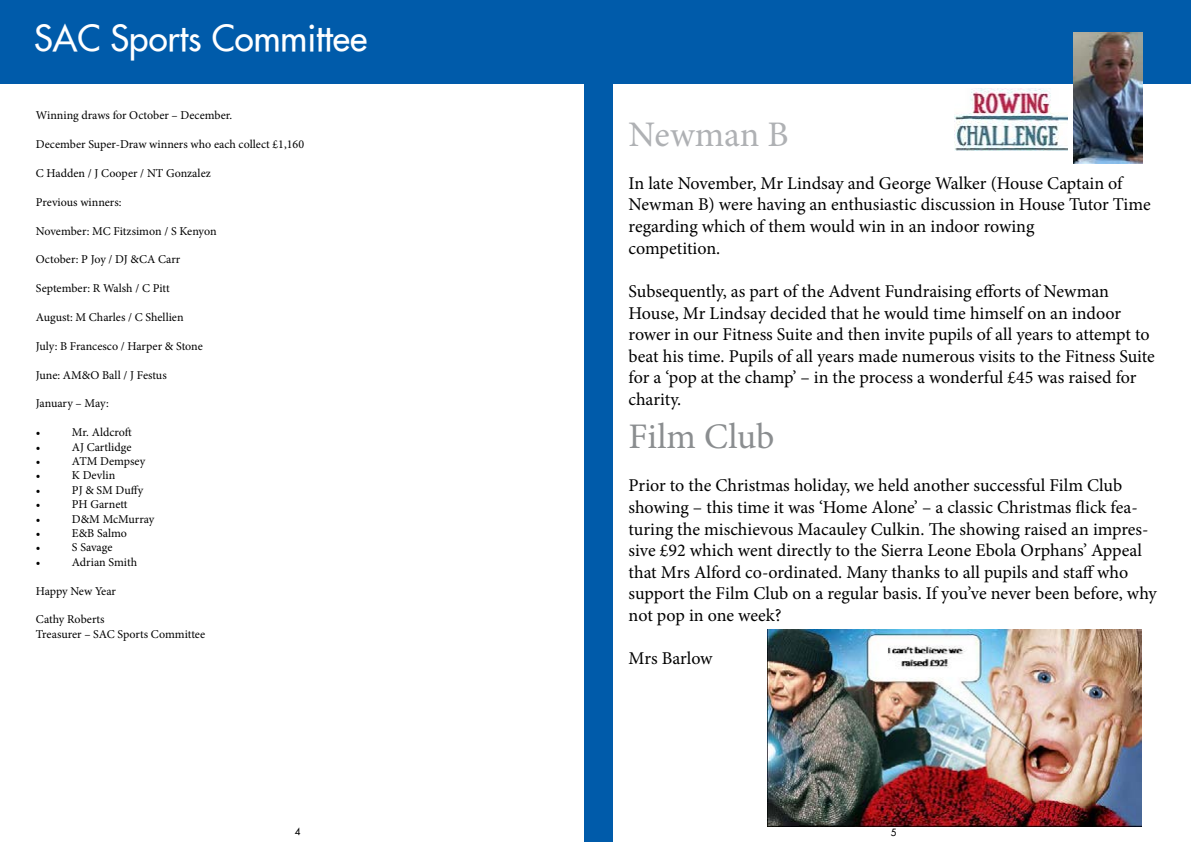
<style>
.page{position:relative;width:1191px;height:842px;background:#fff}
.page>*{position:absolute;margin:0;border:0;box-sizing:border-box;transform-origin:0 0}
.t1{font:36px "Fusi Normal";color:#fff}
.t2{font:36px "Minion Pro";color:#8b8e90}
.t3{font:36px "Minion Pro";letter-spacing:-.005em;color:#afb1b4}
.t4{font:18px/21.6px "Minion Pro";letter-spacing:-.005em;color:#000}
.t5{font:12px/14.4px "Minion Pro";color:#000}
.t6{font:10px "Fusi Normal";color:#000}
</style>
<div class="page">
<div style="left:0;top:0;width:1191px;height:83px;background:#005baa"></div>
<div style="left:584px;top:0;width:28px;height:842px;background:#005baa"></div>
<img style="left:954px;top:88px;width:113px;height:63px">
<img style="left:767px;top:630px;width:374px;height:196px">
<img style="left:1073px;top:33px;width:69px;height:130px">
<h1 class="t1" style="left:34px;top:15px;width:334px">SAC Sports Committee</h1>
<p class="t5" style="left:36px;top:108px;width:198px">Winning draws for October – December.</p>
<p class="t5" style="left:36px;top:137px;width:270px">December Super-Draw winners who each collect £1,160</p>
<p class="t5" style="left:36px;top:166px;width:176px">C Hadden / J Cooper / NT Gonzalez</p>
<p class="t5" style="left:36px;top:195px;width:87px">Previous winners:</p>
<p class="t5" style="left:36px;top:224px;width:182px">November: MC Fitzsimon / S Kenyon</p>
<p class="t5" style="left:36px;top:252px;width:146px">October: P Joy / DJ &amp;CA Carr</p>
<p class="t5" style="left:36px;top:281px;width:135px">September: R Walsh / C Pitt</p>
<p class="t5" style="left:36px;top:310px;width:149px">August: M Charles / C Shellien</p>
<p class="t5" style="left:36px;top:339px;width:168px">July: B Francesco / Harper &amp; Stone</p>
<p class="t5" style="left:36px;top:368px;width:132px">June: AM&amp;O Ball / J Festus</p>
<p class="t5" style="left:36px;top:396px;width:74px">January – May:</p>
<p class="t5" style="left:36px;top:425px;width:6px">•</p>
<p class="t5" style="left:72px;top:425px;width:61px">Mr. Aldcroft</p>
<p class="t5" style="left:36px;top:440px;width:6px">•</p>
<p class="t5" style="left:72px;top:440px;width:61px">AJ Cartlidge</p>
<p class="t5" style="left:36px;top:454px;width:6px">•</p>
<p class="t5" style="left:72px;top:454px;width:75px">ATM Dempsey</p>
<p class="t5" style="left:36px;top:468px;width:6px">•</p>
<p class="t5" style="left:72px;top:468px;width:45px">K Devlin</p>
<p class="t5" style="left:36px;top:483px;width:6px">•</p>
<p class="t5" style="left:72px;top:483px;width:73px">PJ &amp; SM Duffy</p>
<p class="t5" style="left:36px;top:497px;width:6px">•</p>
<p class="t5" style="left:72px;top:497px;width:57px">PH Garnett</p>
<p class="t5" style="left:36px;top:512px;width:6px">•</p>
<p class="t5" style="left:72px;top:512px;width:84px">D&amp;M McMurray</p>
<p class="t5" style="left:36px;top:526px;width:6px">•</p>
<p class="t5" style="left:72px;top:526px;width:57px">E&amp;B Salmo</p>
<p class="t5" style="left:36px;top:540px;width:6px">•</p>
<p class="t5" style="left:72px;top:540px;width:42px">S Savage</p>
<p class="t5" style="left:36px;top:555px;width:6px">•</p>
<p class="t5" style="left:72px;top:555px;width:67px">Adrian Smith</p>
<p class="t5" style="left:36px;top:584px;width:82px">Happy New Year</p>
<p class="t5" style="left:36px;top:612px;width:171px">Cathy Roberts<br>Treasurer – SAC Sports Committee</p>
<h1 class="t3" style="left:628px;top:110px;width:162px">Newman B</h1>
<p class="t4" style="left:628px;top:172px;width:524px">In late November, Mr Lindsay and George Walker (House Captain of Newman B) were having an enthusiastic discussion in House Tutor Time regarding which of them would win in an indoor rowing<br>competition.</p>
<p class="t4" style="left:628px;top:280px;width:528px">Subsequently, as part of the Advent Fundraising efforts of Newman House, Mr Lindsay decided that he would time himself on an indoor rower in our Fitness Suite and then invite pupils of all years to attempt to beat his time. Pupils of all years made numerous visits to the Fitness Suite for a ‘pop at the champ’ – in the process a wonderful £45 was raised for charity.</p>
<h1 class="t2" style="left:628px;top:412px;width:147px">Film Club</h1>
<p class="t4" style="left:628px;top:475px;width:530px">Prior to the Christmas holiday, we held another successful Film Club showing – this time it was ‘Home Alone’ – a classic Christmas flick fea&shy;turing the mischievous Macauley Culkin. The showing raised an impres&shy;sive £92 which went directly to the Sierra Leone Ebola Orphans’ Appeal that Mrs Alford co-ordinated. Many thanks to all pupils and staff who support the Film Club on a regular basis. If you’ve never been before, why not pop in one week?</p>
<p class="t4" style="left:628px;top:648px;width:86px">Mrs Barlow</p>
<p class="t6" style="left:295px;top:825px;width:7px">4</p>
<p class="t6" style="left:890px;top:826px;width:7px">5</p>
</div>
